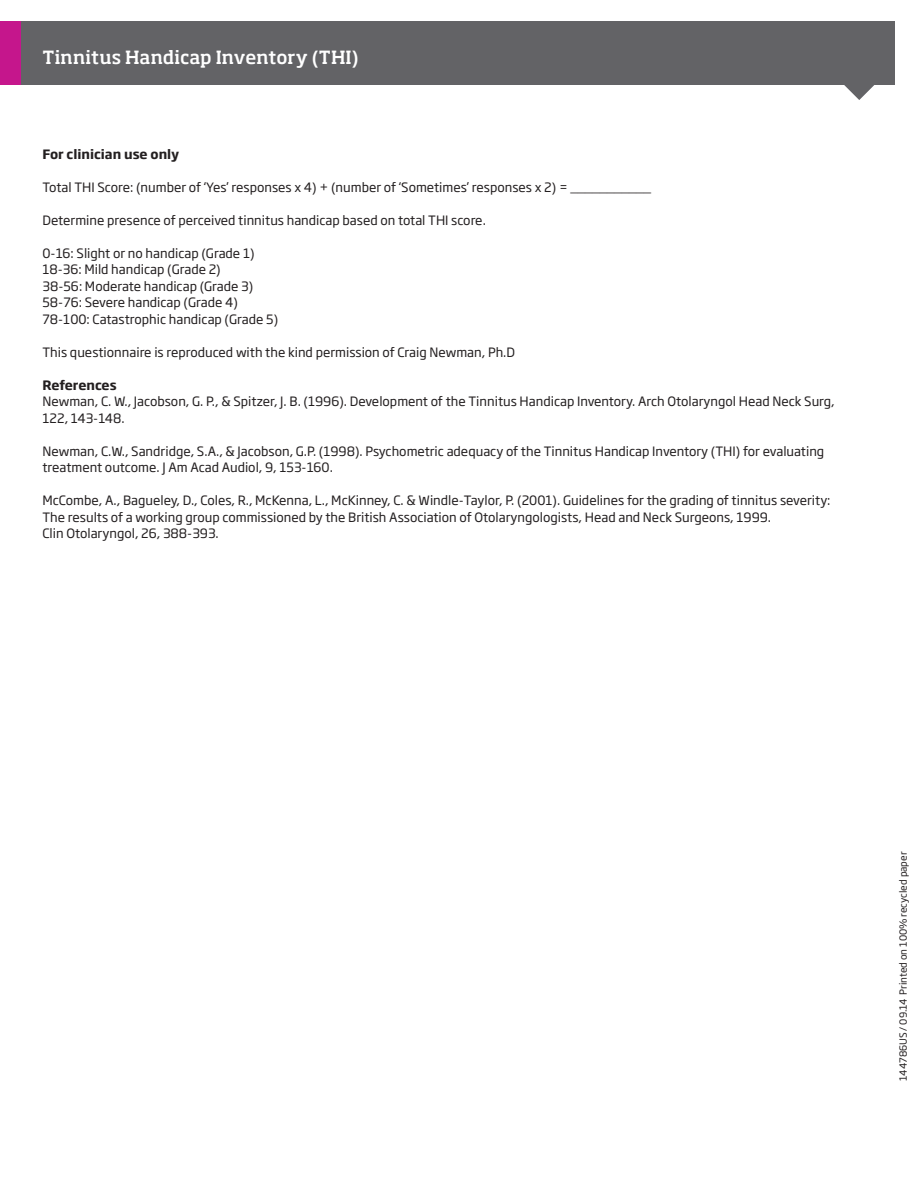
<style>
.page{position:relative;width:918px;height:1188px;background:#fff}
.page>*{position:absolute;margin:0;border:0;box-sizing:border-box;transform-origin:0 0}
.Chapter{font:500 18px "Soho Pro";letter-spacing:.005em;color:#fff}
.Body{font:12.75px/16.5px "Soho Gothic Pro";color:#231f20}
.Body-2{font:700 12.75px "Soho Gothic Pro";color:#231f20}
.Oti_Accord_Number{font:9.75px "Soho Gothic Pro";color:#231f20}
</style>
<div class="page">
<div style="left:0;top:21px;width:21px;height:64px;background:#c5168c"></div>
<div style="left:21px;top:21px;width:874px;height:64px;background:#636366"></div>
<svg style="left:844px;top:85px;width:30px;height:15px"></svg>
<p class="Chapter" style="left:43px;top:44px;width:318px">Tinnitus Handicap Inventory (THI)</p>
<p class="Body-2" style="left:43px;top:144px;width:138px">For clinician use only</p>
<p class="Body" style="left:43px;top:178px;width:610px">Total THI Score: (number of ‘Yes’ responses x 4) + (number of ‘Sometimes’ responses x 2) = ___________</p>
<p class="Body" style="left:43px;top:211px;width:445px">Determine presence of perceived tinnitus handicap based on total THI score.</p>
<p class="Body" style="left:43px;top:244px;width:214px">0-16: Slight or no handicap (Grade 1)</p>
<p class="Body" style="left:43px;top:261px;width:180px">18-36: Mild handicap (Grade 2)</p>
<p class="Body" style="left:43px;top:277px;width:212px">38-56: Moderate handicap (Grade 3)</p>
<p class="Body" style="left:43px;top:294px;width:197px">58-76: Severe handicap (Grade 4)</p>
<p class="Body" style="left:43px;top:310px;width:237px">78-100: Catastrophic handicap (Grade 5)</p>
<p class="Body" style="left:43px;top:343px;width:474px">This questionnaire is reproduced with the kind permission of Craig Newman, Ph.D</p>
<p class="Body-2" style="left:43px;top:375px;width:76px">References</p>
<p class="Body" style="left:43px;top:393px;width:794px">Newman, C. W., Jacobson, G. P., &amp; Spitzer, J. B. (1996). Development of the Tinnitus Handicap Inventory. Arch Otolaryngol Head Neck Surg,<br>122, 143-148.</p>
<p class="Body" style="left:43px;top:442px;width:783px">Newman, C.W., Sandridge, S.A., &amp; Jacobson, G.P. (1998). Psychometric adequacy of the Tinnitus Handicap Inventory (THI) for evaluating treatment outcome. J Am Acad Audiol, 9, 153-160.</p>
<p class="Body" style="left:43px;top:492px;width:790px">McCombe, A., Bagueley, D., Coles, R., McKenna, L., McKinney, C. &amp; Windle-Taylor, P. (2001). Guidelines for the grading of tinnitus severity:<br>The results of a working group commissioned by the British Association of Otolaryngologists, Head and Neck Surgeons, 1999.<br>Clin Otolaryngol, 26, 388-393.</p>
<p class="Oti_Accord_Number" style="left:896px;top:1081px;width:231px;rotate:-90deg">144786US / 09.14 Printed on 100% recycled paper</p>
</div>
